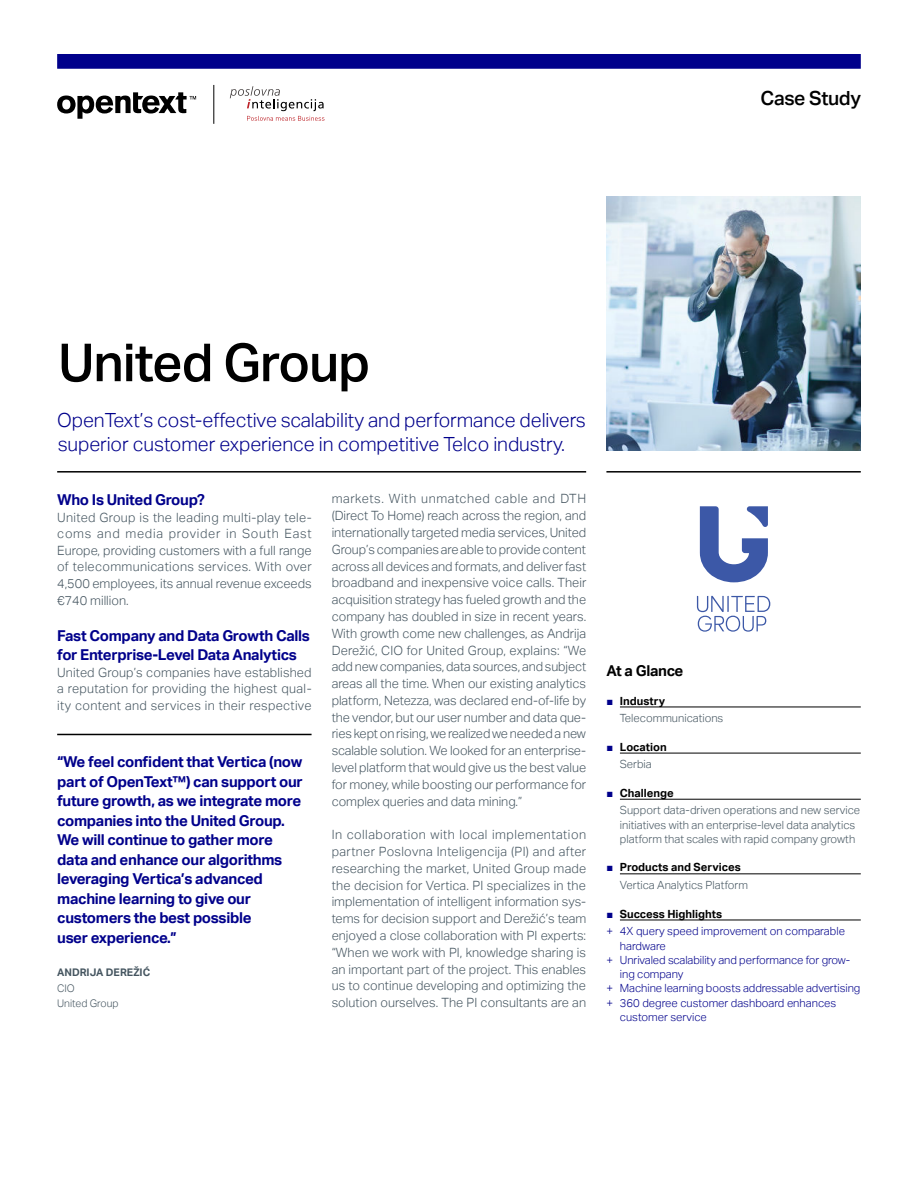
<style>
.page{position:relative;width:918px;height:1188px;background:#fff}
.page>*{position:absolute;margin:0;border:0;box-sizing:border-box;transform-origin:0 0}
.t1{font:500 52.5px "Aktiv Grotesk";letter-spacing:-.02em;color:#000}
.t2{font:300 19.5px/24px "Aktiv Grotesk";letter-spacing:-.005em;color:#00008b}
.t3{font:500 19.5px "Aktiv Grotesk";letter-spacing:-.02em;color:#000}
.t4{font:700 15px/19.5px "Aktiv Grotesk";letter-spacing:-.02em;color:#00008b}
.t5{font:700 15px "Aktiv Grotesk";letter-spacing:-.02em;color:#000}
.t6{font:300 12.75px/16.8px "Aktiv Grotesk";color:#455560;text-align:justify}
.t7{font:300 11.25px/17.7px "Aktiv Grotesk";letter-spacing:-.005em;color:#00008b}
.t8{font:300 11.25px/17.7px "Aktiv Grotesk";color:#455560}
.t9{font:700 11.25px/17.7px "Aktiv Grotesk";color:#000;text-align:center}
.t10{font:700 10.5px "Aktiv Grotesk";color:#455560}
.t11{font:300 10.5px/14.2px "Aktiv Grotesk";color:#455560}
.s1{font-family:"Arial";font-weight:400;color:#00008b}
.s2{font-weight:700;color:#000}
.s3{font-weight:300;color:#455560}
.s4{font-family:"Arial";font-weight:400}
</style>
<div class="page">
<hr style="left:57px;top:471px;width:529px;height:2px;background:#000">
<hr style="left:606px;top:471px;width:255px;height:2px;background:#000">
<img style="left:606px;top:196px;width:255px;height:255px">
<hr style="left:620px;top:707px;width:241px;height:1px;background:#000">
<hr style="left:620px;top:753px;width:241px;height:1px;background:#000">
<hr style="left:620px;top:799px;width:241px;height:1px;background:#000">
<hr style="left:620px;top:874px;width:241px;height:1px;background:#000">
<hr style="left:620px;top:920px;width:241px;height:1px;background:#000">
<hr style="left:57px;top:734px;width:255px;height:1px;background:#000">
<svg style="left:697px;top:596px;width:73px;height:36px"></svg>
<svg style="left:700px;top:506px;width:68px;height:76px"></svg>
<svg style="left:57px;top:92px;width:139px;height:27px"></svg>
<div style="left:57px;top:54px;width:804px;height:15px;background:#00008b;border:2px solid #00008b"></div>
<hr style="left:213px;top:85px;width:1px;height:39px;background:#000">
<svg style="left:230px;top:86px;width:95px;height:35px"></svg>
<h2 class="t3" style="left:761px;top:91px;width:102px">Case Study</h2>
<h1 class="t1" style="left:58px;top:342px;width:313px">United Group</h1>
<h2 class="t2" style="left:57px;top:408px;width:530px">OpenText’s cost-effective scalability and performance delivers superior customer experience in competitive Telco industry.</h2>
<p class="t4" style="left:57px;top:491px;width:149px">Who Is United Group?</p>
<p class="t6" style="left:57px;top:510px;width:256px">United Group is the leading multi-play tele&shy;coms and media provider in South East Europe, providing customers with a full range of telecommunications services. With over 4,500 employees, its annual revenue exceeds €740 million.</p>
<p class="t4" style="left:57px;top:627px;width:254px">Fast Company and Data Growth Calls for Enterprise-Level Data Analytics</p>
<p class="t6" style="left:57px;top:665px;width:256px">United Group’s companies have established a reputation for providing the highest qual&shy;ity content and services in their respective</p>
<p class="t6" style="left:332px;top:492px;width:256px">markets. With unmatched cable and DTH (Direct To Home) reach across the region, and internationally targeted media services, United Group’s companies are able to provide content across all devices and formats, and deliver fast broadband and inexpensive voice calls. Their acquisition strategy has fueled growth and the company has doubled in size in recent years.<br>With growth come new challenges, as Andrija Derežić, CIO for United Group, explains: “We add new companies, data sources, and subject areas all the time. When our existing analytics platform, Netezza, was declared end-of-life by the vendor, but our user number and data que&shy;ries kept on rising, we realized we needed a new scalable solution. We looked for an enterprise&shy;level platform that would give us the best value for money, while boosting our performance for complex queries and data mining.”</p>
<p class="t6" style="left:332px;top:826px;width:256px">In collaboration with local implementation partner Poslovna Inteligencija (PI) and after researching the market, United Group made the decision for Vertica. PI specializes in the implementation of intelligent information sys&shy;tems for decision support and Derežić’s team enjoyed a close collaboration with PI experts: “When we work with PI, knowledge sharing is an important part of the project. This enables us to continue developing and optimizing the solution ourselves. The PI consultants are an</p>
<p class="t4" style="left:57px;top:752px;width:247px">“We feel confident that Vertica (now part of OpenText™) can support our future growth, as we integrate more companies into the United Group.<br>We will continue to gather more data and enhance our algorithms leveraging Vertica’s advanced machine learning to give our customers the best possible<br>user experience.”</p>
<p class="t10" style="left:57px;top:966px;width:95px">ANDRIJA DEREŽIĆ</p>
<p class="t11" style="left:57px;top:982px;width:63px">CIO<br>United Group</p>
<p class="t5" style="left:606px;top:665px;width:79px">At a Glance</p>
<p class="t8" style="left:620px;top:693px;width:105px;text-indent:-14px"><span class="s1">■</span> <span class="s2">Industry<br></span>Telecommunications</p>
<p class="t9" style="left:606px;top:739px;width:62px"><span class="s1">■</span> Location<br><span class="s3">Serbia</span></p>
<p class="t8" style="left:620px;top:785px;width:242px;text-indent:-14px"><span class="s1">■</span> <span class="s2">Challenge<br></span>Support data-driven operations and new service</p>
<p class="t8" style="left:620px;top:819px;width:237px;line-height:14.2px">initiatives with an enterprise-level data analytics platform that scales with rapid company growth</p>
<p class="t8" style="left:620px;top:860px;width:130px;text-indent:-14px"><span class="s1">■</span> <span class="s2">Products and Services<br></span>Vertica Analytics Platform</p>
<p class="t7" style="left:606px;top:906px;width:240px"><span class="s4">■</span> <span class="s2">Success Highlights<br></span>+ 4X query speed improvement on comparable</p>
<p class="t7" style="left:620px;top:938px;width:47px">hardware</p>
<p class="t7" style="left:606px;top:952px;width:245px">+ Unrivaled scalability and performance for grow-</p>
<p class="t7" style="left:620px;top:966px;width:65px">ing company</p>
<p class="t7" style="left:606px;top:980px;width:256px">+ Machine learning boosts addressable advertising</p>
<p class="t7" style="left:606px;top:995px;width:231px">+ 360 degree customer dashboard enhances</p>
<p class="t7" style="left:620px;top:1009px;width:88px">customer service</p>
</div>
